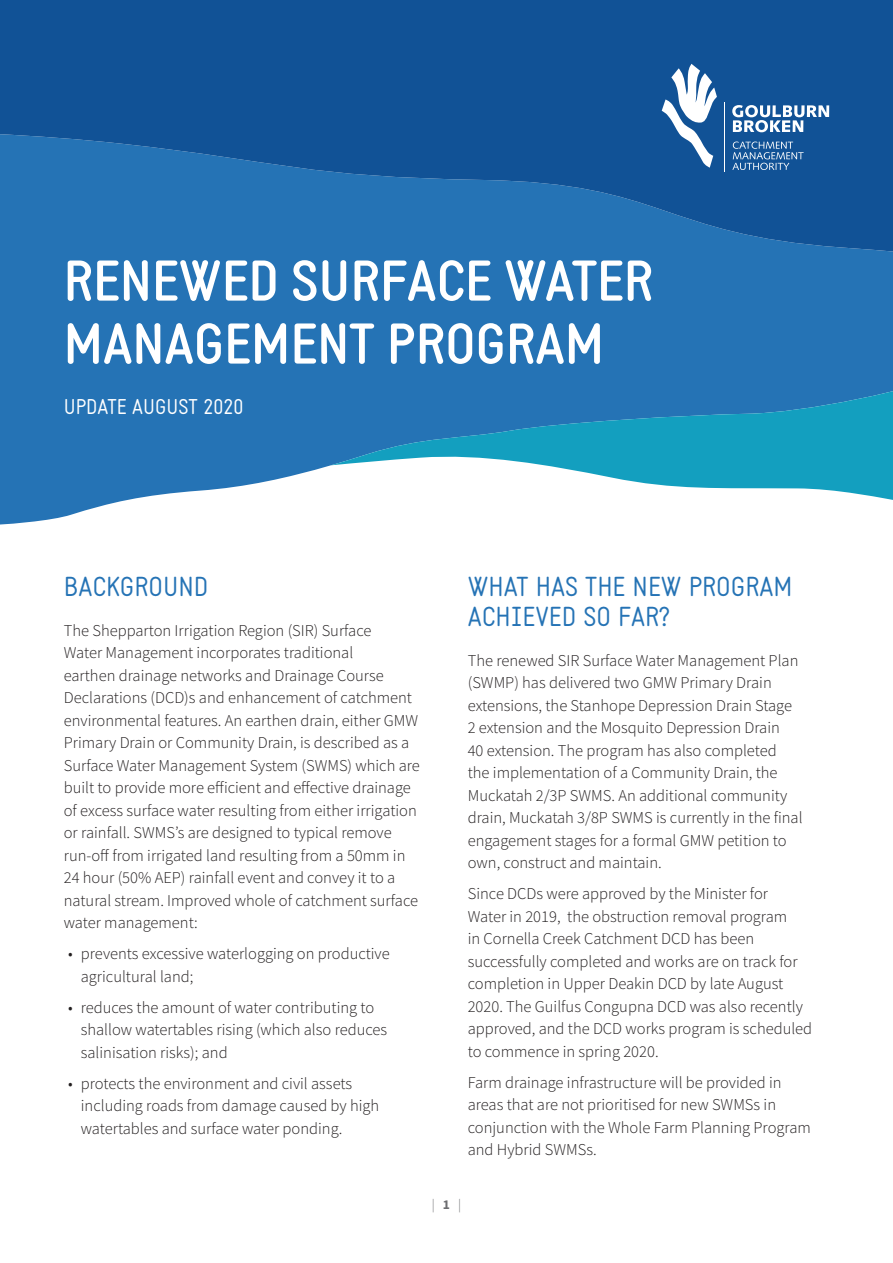
<style>
.page{position:relative;width:893px;height:1263px;background:#fff}
.page>*{position:absolute;margin:0;border:0;box-sizing:border-box;transform-origin:0 0}
.t1{font:700 56.4px/63px "Static";color:#fff}
.t2{font:27px/30px "Static";color:#2573b5}
.t3{font:21px "Static";color:#fff}
.t4{font:300 16.5px/22.5px "Source Sans Pro";color:#231f20}
.t5{font:300 13.5px "Source Sans Pro";color:#6c6d70}
.s1{font-weight:700}
</style>
<div class="page">
<svg style="left:0;top:276px;width:331px;height:249px;background:#3d82bd"></svg>
<svg style="left:331px;top:276px;width:562px;height:224px;background:#388cbf"></svg>
<svg style="left:0;top:0;width:893px;height:276px;background:#175da0"></svg>
<svg style="left:662px;top:64px;width:55px;height:104px"></svg>
<hr style="left:724px;top:103px;width:1px;height:69px;background:#fff">
<svg style="left:732px;top:142px;width:72px;height:28px;background:#3e72a9"></svg>
<svg style="left:732px;top:105px;width:97px;height:27px"></svg>
<p class="t1" style="left:64px;top:251px;width:591px">RENEWED SURFACE WATER<br>MANAGEMENT PROGRAM</p>
<p class="t3" style="left:64px;top:394px;width:181px">UPDATE AUGUST 2020</p>
<p class="t2" style="left:64px;top:573px;width:146px">BACKGROUND</p>
<p class="t4" style="left:64px;top:619px;width:358px">The Shepparton Irrigation Region (SIR) Surface<br>Water Management incorporates traditional<br>earthen drainage networks and Drainage Course Declarations (DCD)s and enhancement of catchment environmental features. An earthen drain, either GMW Primary Drain or Community Drain, is described as a Surface Water Management System (SWMS) which are built to provide more efficient and effective drainage of excess surface water resulting from either irrigation or rainfall. SWMS’s are designed to typical remove run-off from irrigated land resulting from a 50mm in 24 hour (50% AEP) rainfall event and convey it to a natural stream. Improved whole of catchment surface water management:</p>
<p class="t4" style="left:81px;top:943px;width:310px;text-indent:-13px">• prevents excessive waterlogging on productive agricultural land;</p>
<p class="t4" style="left:81px;top:996px;width:308px;text-indent:-13px">• reduces the amount of water contributing to shallow watertables rising (which also reduces salinisation risks); and</p>
<p class="t4" style="left:81px;top:1072px;width:300px;text-indent:-13px">• protects the environment and civil assets including roads from damage caused by high watertables and surface water ponding.</p>
<p class="t2" style="left:468px;top:573px;width:326px">WHAT HAS THE NEW PROGRAM<br>ACHIEVED SO FAR?</p>
<p class="t4" style="left:468px;top:649px;width:336px">The renewed SIR Surface Water Management Plan (SWMP) has delivered two GMW Primary Drain extensions, the Stanhope Depression Drain Stage 2 extension and the Mosquito Depression Drain<br>40 extension. The program has also completed the implementation of a Community Drain, the Muckatah 2/3P SWMS. An additional community drain, Muckatah 3/8P SWMS is currently in the final engagement stages for a formal GMW petition to own, construct and maintain.</p>
<p class="t4" style="left:468px;top:883px;width:346px">Since DCDs were approved by the Minister for<br>Water in 2019, the obstruction removal program<br>in Cornella Creek Catchment DCD has been successfully completed and works are on track for completion in Upper Deakin DCD by late August 2020. The Guilfus Congupna DCD was also recently approved, and the DCD works program is scheduled to commence in spring 2020.</p>
<p class="t4" style="left:468px;top:1071px;width:345px">Farm drainage infrastructure will be provided in areas that are not prioritised for new SWMSs in conjunction with the Whole Farm Planning Program and Hybrid SWMSs.</p>
<p class="t5" style="left:432px;top:1196px;width:31px">| <span class="s1">1</span> |</p>
</div>
